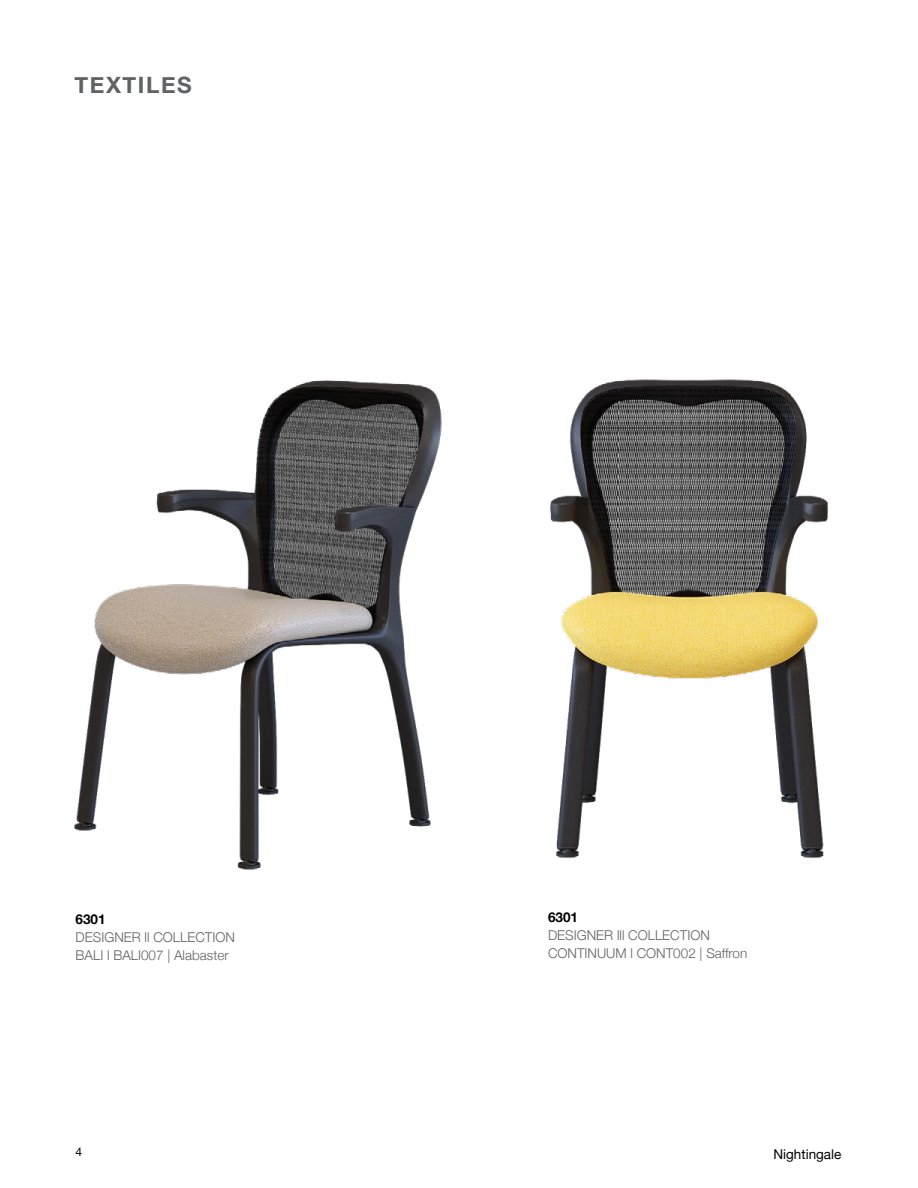
<style>
.page{position:relative;width:918px;height:1188px;background:#fff}
.page>*{position:absolute;margin:0;border:0;box-sizing:border-box;transform-origin:0 0}
.t1{font:700 22.5px "Helvetica Neue";letter-spacing:.07em;color:#616264}
.t2{font:300 13.5px/18px "Helvetica Neue";color:#616264}
.t3{font:13.5px "Helvetica Neue";color:#000}
.t4{font:700 13.5px "Helvetica Neue";color:#000}
.t5{font:12px "Helvetica Neue";color:#000}
</style>
<div class="page">
<img style="left:74px;top:380px;width:350px;height:490px">
<img style="left:424px;top:379px;width:404px;height:479px">
<h1 class="t1" style="left:75px;top:67px;width:119px">TEXTILES</h1>
<p class="t4" style="left:76px;top:908px;width:32px">6301</p>
<p class="t2" style="left:76px;top:928px;width:161px">DESIGNER ll COLLECTION<br>BALI l BALI007 | Alabaster</p>
<p class="t4" style="left:548px;top:907px;width:32px">6301</p>
<p class="t2" style="left:548px;top:926px;width:201px">DESIGNER lll COLLECTION<br>CONTINUUM l CONT002 | Saffron</p>
<p class="t5" style="left:76px;top:1143px;width:8px">4</p>
<p class="t3" style="left:773px;top:1144px;width:69px">Nightingale</p>
</div>
